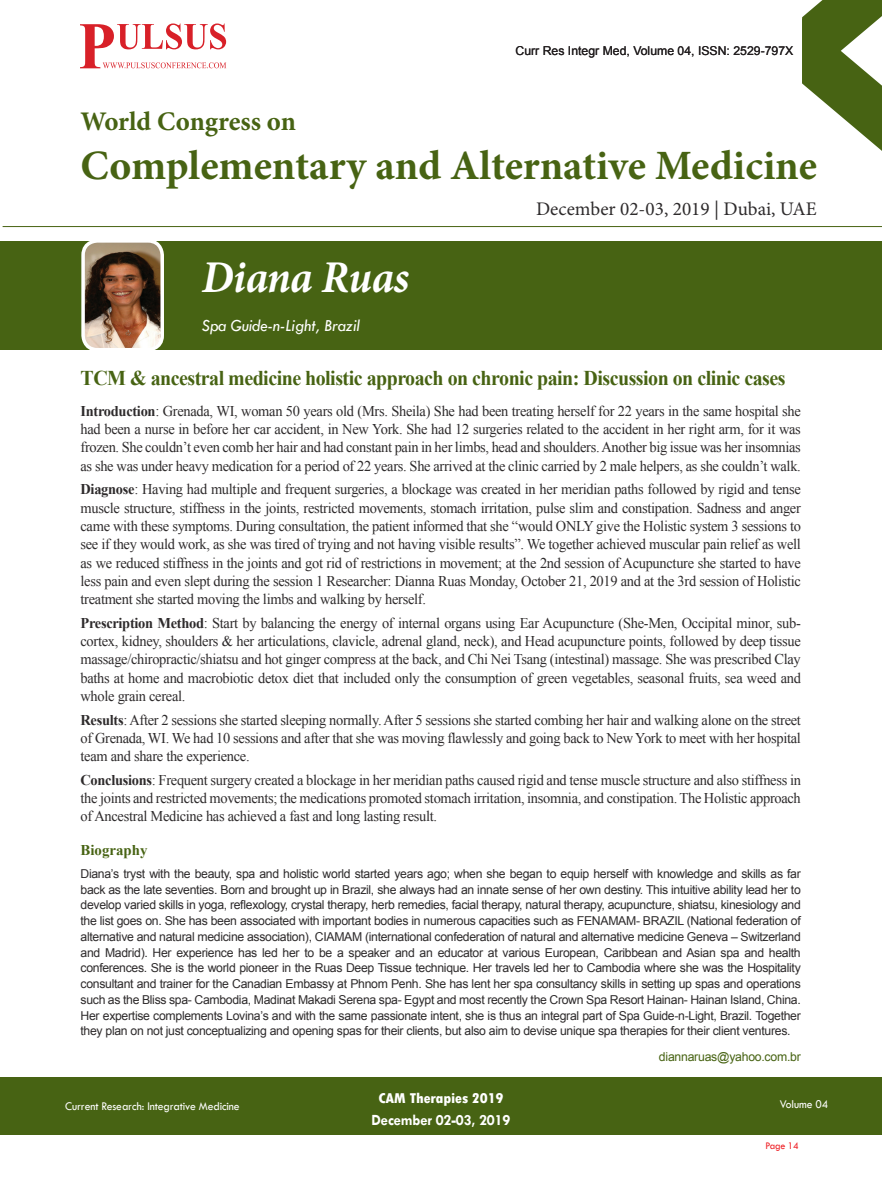
<style>
.page{position:relative;width:882px;height:1197px;background:#fff}
.page>*{position:absolute;margin:0;border:0;box-sizing:border-box;transform-origin:0 0}
.t1{font:italic 700 45.5px "Minion Pro";letter-spacing:-.005em;color:#fff;scale:.95 1}
.t2{font:700 41.82px "Minion Pro";color:#476313}
.t3{font:700 26.95px "Minion Pro";letter-spacing:-.005em;color:#476313}
.t4{font:700 21px "Times New Roman";letter-spacing:-.025em;color:#476313;scale:.95 1}
.t5{font:19.25px "Minion Pro";color:#2e2b2c}
.t6{font:italic 17.5px "Tw Cen";letter-spacing:-.01em;color:#fff;scale:.95 1}
.t7{font:700 15.75px "Tw Cen";letter-spacing:-.01em;color:#fff;scale:.95 1}
.t8{font:14.88px/18.4px "Times New Roman";letter-spacing:-.02em;color:#2e2b2c;text-align:justify}
.t9{font:800 condensed 14.88px "Tw Cen";letter-spacing:-.01em;color:#fff;scale:1.1 1}
.t10{font:700 14.88px "Times New Roman";color:#476313}
.t11{font:12.25px/15.8px "Arial";letter-spacing:-.025em;color:#2e2b2c;text-align:justify}
.t12{font:12.25px "Tw Cen";letter-spacing:-.01em;color:#fff;scale:.95 1}
.t13{font:12.25px "Arial";color:#231f20}
.t14{font:12.25px "Arial";letter-spacing:-.02em;color:#476313}
.t15{font:10.5px "Tw Cen";letter-spacing:-.02em;color:#ee1d23;scale:.95 1}
.s1{font-weight:700}
</style>
<div class="page">
<div style="left:0;top:1077px;width:882px;height:58px;background:#476313"></div>
<hr style="left:3px;top:226px;width:879px;height:1px;background:#476313">
<img style="left:80px;top:23px;width:147px;height:46px">
<svg style="left:81px;top:24px;width:145px;height:44px"></svg>
<svg style="left:802px;top:0;width:80px;height:151px"></svg>
<div style="left:0;top:241px;width:882px;height:109px;background:#476313"></div>
<img style="left:83px;top:241px;width:79px;height:109px;border-radius:14px">
<div style="left:81px;top:239px;width:83px;height:112px;border:4px solid #fff;border-radius:14px"></div>
<p class="t13" style="left:516px;top:44px;width:279px">Curr Res Integr Med, Volume 04, ISSN: 2529-797X</p>
<h3 class="t3" style="left:81px;top:111px;width:217px">World Congress on</h3>
<h2 class="t2" style="left:81px;top:149px;width:738px">Complementary and Alternative Medicine</h2>
<h1 class="t1" style="left:202px;top:260px;width:220px">Diana Ruas</h1>
<p class="t6" style="left:202px;top:316px;width:168px">Spa Guide-n-Light, Brazil</p>
<p class="t5" style="left:536px;top:201px;width:282px">December 02-03, 2019 | Dubai, UAE</p>
<h3 class="t4" style="left:81px;top:366px;width:744px">TCM &amp; ancestral medicine holistic approach on chronic pain: Discussion on clinic cases</h3>
<p class="t8" style="left:81px;top:401px;width:722px"><span class="s1">Introduction</span>: Grenada, WI, woman 50 years old (Mrs. Sheila) She had been treating herself for 22 years in the same hospital she had been a nurse in before her car accident, in New York. She had 12 surgeries related to the accident in her right arm, for it was frozen. She couldn’t even comb her hair and had constant pain in her limbs, head and shoulders. Another big issue was her insomnias as she was under heavy medication for a period of 22 years. She arrived at the clinic carried by 2 male helpers, as she couldn’t walk.</p>
<p class="t8" style="left:81px;top:480px;width:722px"><span class="s1">Diagnose</span>: Having had multiple and frequent surgeries, a blockage was created in her meridian paths followed by rigid and tense muscle structure, stiffness in the joints, restricted movements, stomach irritation, pulse slim and constipation. Sadness and anger came with these symptoms. During consultation, the patient informed that she “would ONLY give the Holistic system 3 sessions to see if they would work, as she was tired of trying and not having visible results”. We together achieved muscular pain relief as well as we reduced stiffness in the joints and got rid of restrictions in movement; at the 2nd session of Acupuncture she started to have less pain and even slept during the session 1 Researcher: Dianna Ruas Monday, October 21, 2019 and at the 3rd session of Holistic treatment she started moving the limbs and walking by herself.</p>
<p class="t8" style="left:81px;top:614px;width:722px"><span class="s1">Prescription Method</span>: Start by balancing the energy of internal organs using Ear Acupuncture (She-Men, Occipital minor, sub&shy;cortex, kidney, shoulders &amp; her articulations, clavicle, adrenal gland, neck), and Head acupuncture points, followed by deep tissue massage/chiropractic/shiatsu and hot ginger compress at the back, and Chi Nei Tsang (intestinal) massage. She was prescribed Clay baths at home and macrobiotic detox diet that included only the consumption of green vegetables, seasonal fruits, sea weed and whole grain cereal.</p>
<p class="t8" style="left:81px;top:710px;width:722px"><span class="s1">Results</span>: After 2 sessions she started sleeping normally. After 5 sessions she started combing her hair and walking alone on the street of Grenada, WI. We had 10 sessions and after that she was moving flawlessly and going back to New York to meet with her hospital team and share the experience.</p>
<p class="t8" style="left:81px;top:770px;width:722px"><span class="s1">Conclusions</span>: Frequent surgery created a blockage in her meridian paths caused rigid and tense muscle structure and also stiffness in the joints and restricted movements; the medications promoted stomach irritation, insomnia, and constipation. The Holistic approach of Ancestral Medicine has achieved a fast and long lasting result.</p>
<p class="t10" style="left:81px;top:841px;width:68px">Biography</p>
<p class="t11" style="left:81px;top:866px;width:722px">Diana’s tryst with the beauty, spa and holistic world started years ago; when she began to equip herself with knowledge and skills as far back as the late seventies. Born and brought up in Brazil, she always had an innate sense of her own destiny. This intuitive ability lead her to develop varied skills in yoga, reflexology, crystal therapy, herb remedies, facial therapy, natural therapy, acupuncture, shiatsu, kinesiology and the list goes on. She has been associated with important bodies in numerous capacities such as FENAMAM- BRAZIL (National federation of alternative and natural medicine association), CIAMAM (international confederation of natural and alternative medicine Geneva – Switzerland and Madrid). Her experience has led her to be a speaker and an educator at various European, Caribbean and Asian spa and health conferences. She is the world pioneer in the Ruas Deep Tissue technique. Her travels led her to Cambodia where she was the Hospitality consultant and trainer for the Canadian Embassy at Phnom Penh. She has lent her spa consultancy skills in setting up spas and operations such as the Bliss spa- Cambodia, Madinat Makadi Serena spa- Egypt and most recently the Crown Spa Resort Hainan- Hainan Island, China.<br>Her expertise complements Lovina’s and with the same passionate intent, she is thus an integral part of Spa Guide-n-Light, Brazil. Together they plan on not just conceptualizing and opening spas for their clients, but also aim to devise unique spa therapies for their client ventures.</p>
<p class="t14" style="left:659px;top:1050px;width:143px">diannaruas@yahoo.com.br</p>
<p class="t9" style="left:378px;top:1090px;width:115px">CAM Therapies 2019</p>
<p class="t7" style="left:372px;top:1112px;width:148px">December 02-03, 2019</p>
<p class="t12" style="left:65px;top:1100px;width:185px">Current Research: Integrative Medicine</p>
<p class="t12" style="left:780px;top:1097px;width:53px">Volume 04</p>
<p class="t15" style="left:765px;top:1140px;width:37px">Page 14</p>
</div>
